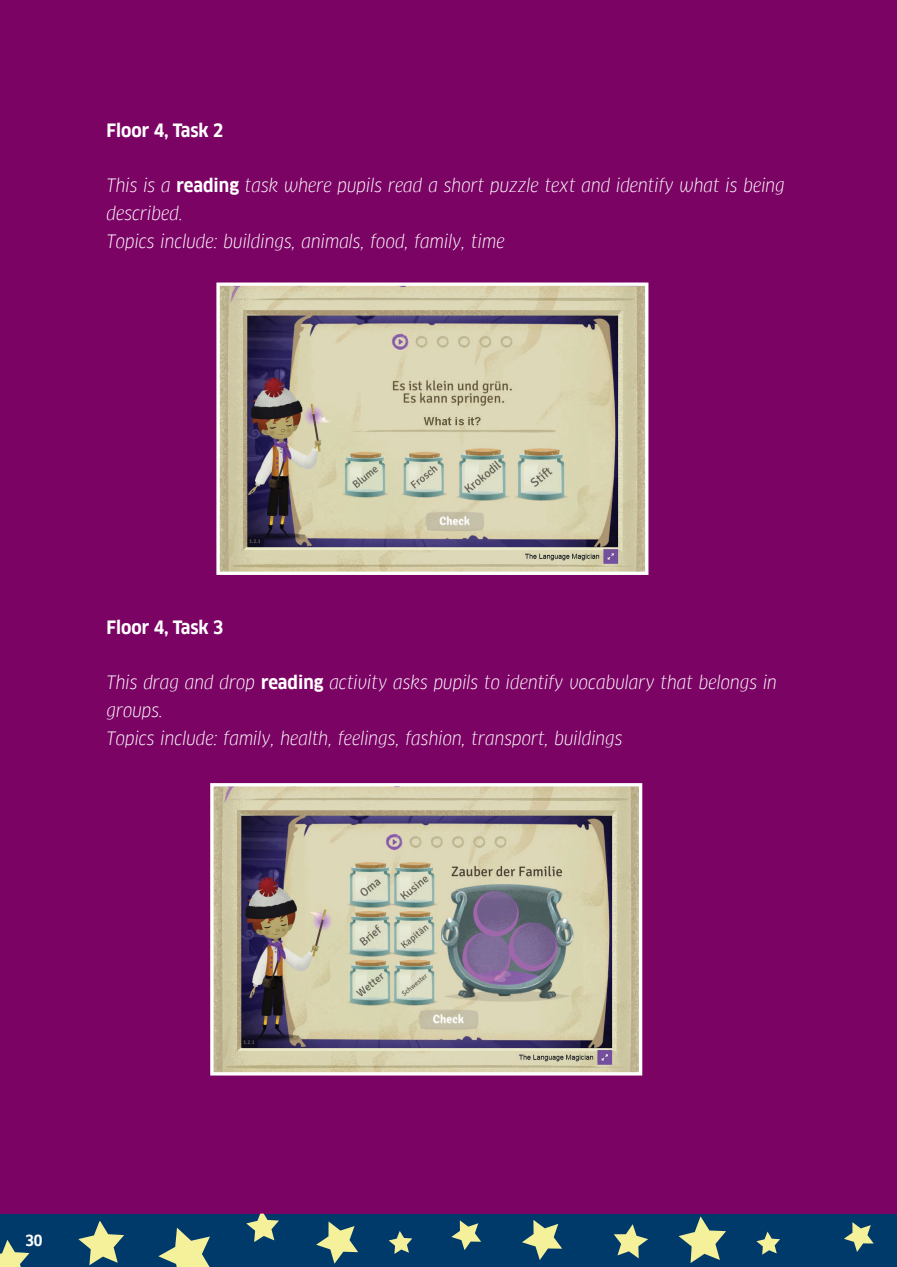
<style>
.page{position:relative;width:897px;height:1267px;background:#fff}
.page>*{position:absolute;margin:0;border:0;box-sizing:border-box;transform-origin:0 0}
.t1{font:italic 18px/27.6px "Goethe FF Clan";color:#fff}
.t2{font:700 18px "Goethe FF Clan";color:#fff}
.t3{font:700 15px "Goethe FF Clan";color:#fff}
.s1{font-weight:700;font-style:normal}
</style>
<div class="page">
<div style="left:0;top:0;width:896px;height:1266px;background:#7b0364"></div>
<div style="left:0;top:1213px;width:895px;height:53px;background:#003a6b"></div>
<svg style="left:78px;top:1221px;width:46px;height:44px"></svg>
<svg style="left:158px;top:1227px;width:52px;height:39px"></svg>
<svg style="left:246px;top:1213px;width:33px;height:28px"></svg>
<svg style="left:316px;top:1221px;width:42px;height:42px"></svg>
<svg style="left:388px;top:1231px;width:24px;height:22px"></svg>
<svg style="left:451px;top:1220px;width:30px;height:30px"></svg>
<svg style="left:522px;top:1220px;width:40px;height:39px"></svg>
<svg style="left:614px;top:1224px;width:34px;height:34px"></svg>
<svg style="left:678px;top:1216px;width:48px;height:46px"></svg>
<svg style="left:756px;top:1231px;width:24px;height:23px"></svg>
<svg style="left:844px;top:1222px;width:29px;height:29px"></svg>
<hr style="left:895px;top:1213px;width:1px;height:53px;background:#003a6b">
<img style="left:220px;top:286px;width:424px;height:285px">
<div style="left:216px;top:282px;width:432px;height:293px;border:3px solid #fff"></div>
<img style="left:214px;top:787px;width:424px;height:284px">
<div style="left:210px;top:783px;width:432px;height:292px;border:3px solid #fff"></div>
<svg style="left:0;top:1240px;width:29px;height:27px"></svg>
<p class="t2" style="left:106px;top:120px;width:118px">Floor 4, Task 2</p>
<p class="t1" style="left:106px;top:172px;width:679px">This is a <span class="s1">reading</span> task where pupils read a short puzzle text and identify what is being described.</p>
<p class="t1" style="left:106px;top:227px;width:399px">Topics include: buildings, animals, food, family, time</p>
<p class="t2" style="left:106px;top:617px;width:118px">Floor 4, Task 3</p>
<p class="t1" style="left:106px;top:669px;width:672px">This drag and drop <span class="s1">reading</span> activity asks pupils to identify vocabulary that belongs in groups.</p>
<p class="t1" style="left:106px;top:724px;width:517px">Topics include: family, health, feelings, fashion, transport, buildings</p>
<p class="t3" style="left:26px;top:1231px;width:18px">30</p>
</div>
